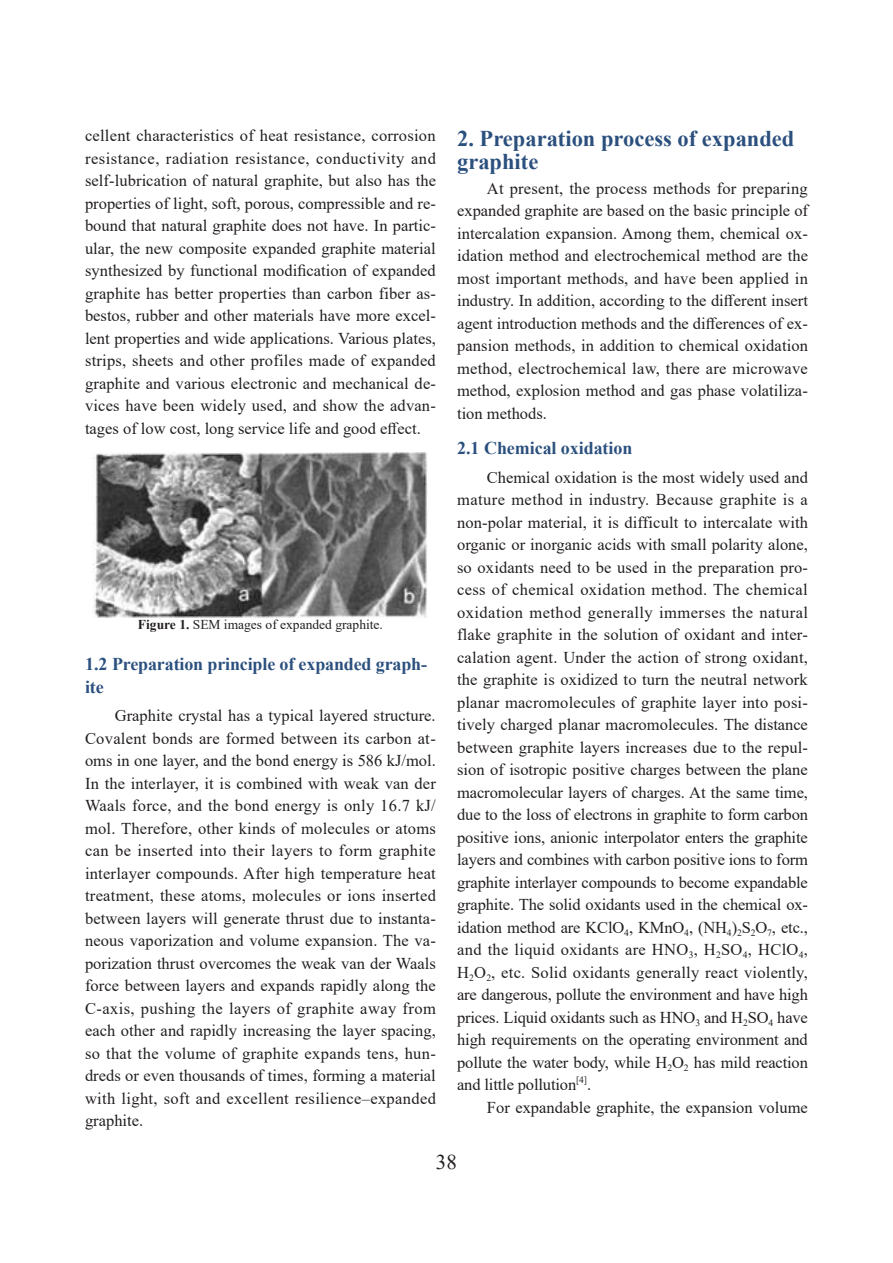
<style>
.page{position:relative;width:893px;height:1263px;background:#fff}
.page>*{position:absolute;margin:0;border:0;box-sizing:border-box;transform-origin:0 0}
.一级标题{font:700 22.5px/22.5px "Times New Roman";color:#2b507e}
.t1{font:21px "Times New Roman";color:#231f20}
.二级标题{font:700 18px/22.5px "Times New Roman";letter-spacing:-.01em;color:#2b507e}
.正文{font:16.5px/22.5px "Times New Roman";color:#231f20;text-align:justify}
.图注{font:13.5px "Times New Roman";color:#231f20}
.正文-2{font:9.6px "Times New Roman";color:#231f20}
.s1{font-weight:700}
</style>
<div class="page">
<img style="left:93px;top:453px;width:335px;height:165px">
<p class="正文" style="left:85px;top:124px;width:352px">cellent characteristics of heat resistance, corrosion resistance, radiation resistance, conductivity and self-lubrication of natural graphite, but also has the properties of light, soft, porous, compressible and re&shy;bound that natural graphite does not have. In partic&shy;ular, the new composite expanded graphite material synthesized by functional modification of expanded graphite has better properties than carbon fiber as&shy;bestos, rubber and other materials have more excel&shy;lent properties and wide applications. Various plates, strips, sheets and other profiles made of expanded graphite and various electronic and mechanical de&shy;vices have been widely used, and show the advan&shy;tages of low cost, long service life and good effect.</p>
<p class="图注" style="left:138px;top:615px;width:246px"><span class="s1">Figure 1.</span> SEM images of expanded graphite.</p>
<p class="二级标题" style="left:85px;top:652px;width:344px">1.2 Preparation principle of expanded graph&shy;ite</p>
<p class="正文" style="left:85px;top:704px;width:352px;text-indent:30px">Graphite crystal has a typical layered structure.<br>Covalent bonds are formed between its carbon at&shy;oms in one layer, and the bond energy is 586 kJ/mol.<br>In the interlayer, it is combined with weak van der Waals force, and the bond energy is only 16.7 kJ/ mol. Therefore, other kinds of molecules or atoms can be inserted into their layers to form graphite interlayer compounds. After high temperature heat treatment, these atoms, molecules or ions inserted between layers will generate thrust due to instanta&shy;neous vaporization and volume expansion. The va&shy;porization thrust overcomes the weak van der Waals force between layers and expands rapidly along the C-axis, pushing the layers of graphite away from each other and rapidly increasing the layer spacing, so that the volume of graphite expands tens, hun&shy;dreds or even thousands of times, forming a material with light, soft and excellent resilience–expanded graphite.</p>
<p class="一级标题" style="left:457px;top:127px;width:339px">2. Preparation process of expanded graphite</p>
<p class="正文" style="left:457px;top:176px;width:352px;text-indent:30px">At present, the process methods for preparing expanded graphite are based on the basic principle of intercalation expansion. Among them, chemical ox&shy;idation method and electrochemical method are the most important methods, and have been applied in industry. In addition, according to the different insert agent introduction methods and the differences of ex&shy;pansion methods, in addition to chemical oxidation method, electrochemical law, there are microwave method, explosion method and gas phase volatiliza&shy;tion methods.</p>
<p class="二级标题" style="left:457px;top:436px;width:177px">2.1 Chemical oxidation</p>
<p class="正文" style="left:457px;top:465px;width:352px;text-indent:30px">Chemical oxidation is the most widely used and mature method in industry. Because graphite is a non-polar material, it is difficult to intercalate with organic or inorganic acids with small polarity alone, so oxidants need to be used in the preparation pro&shy;cess of chemical oxidation method. The chemical oxidation method generally immerses the natural flake graphite in the solution of oxidant and inter&shy;calation agent. Under the action of strong oxidant, the graphite is oxidized to turn the neutral network planar macromolecules of graphite layer into posi&shy;tively charged planar macromolecules. The distance between graphite layers increases due to the repul&shy;sion of isotropic positive charges between the plane macromolecular layers of charges. At the same time, due to the loss of electrons in graphite to form carbon positive ions, anionic interpolator enters the graphite layers and combines with carbon positive ions to form graphite interlayer compounds to become expandable graphite. The solid oxidants used in the chemical ox&shy;idation method are KClO<sub>4</sub>, KMnO<sub>4</sub>, (NH<sub>4</sub>)<sub>2</sub>S<sub>2</sub>O<sub>7</sub>, etc., and the liquid oxidants are HNO<sub>3</sub>, H<sub>2</sub>SO<sub>4</sub>, HClO<sub>4</sub>, H<sub>2</sub>O<sub>2</sub>, etc. Solid oxidants generally react violently, are dangerous, pollute the environment and have high prices. Liquid oxidants such as HNO<sub>3</sub> and H<sub>2</sub>SO<sub>4</sub> have high requirements on the operating environment and pollute the water body, while H<sub>2</sub>O<sub>2</sub> has mild reaction and little pollution</p>
<p class="正文-2" style="left:576px;top:1072px;width:13px">[4]</p>
<p class="正文" style="left:587px;top:1073px;width:6px">.</p>
<p class="正文" style="left:487px;top:1095px;width:323px">For expandable graphite, the expansion volume</p>
<p class="t1" style="left:436px;top:1147px;width:22px">38</p>
</div>
